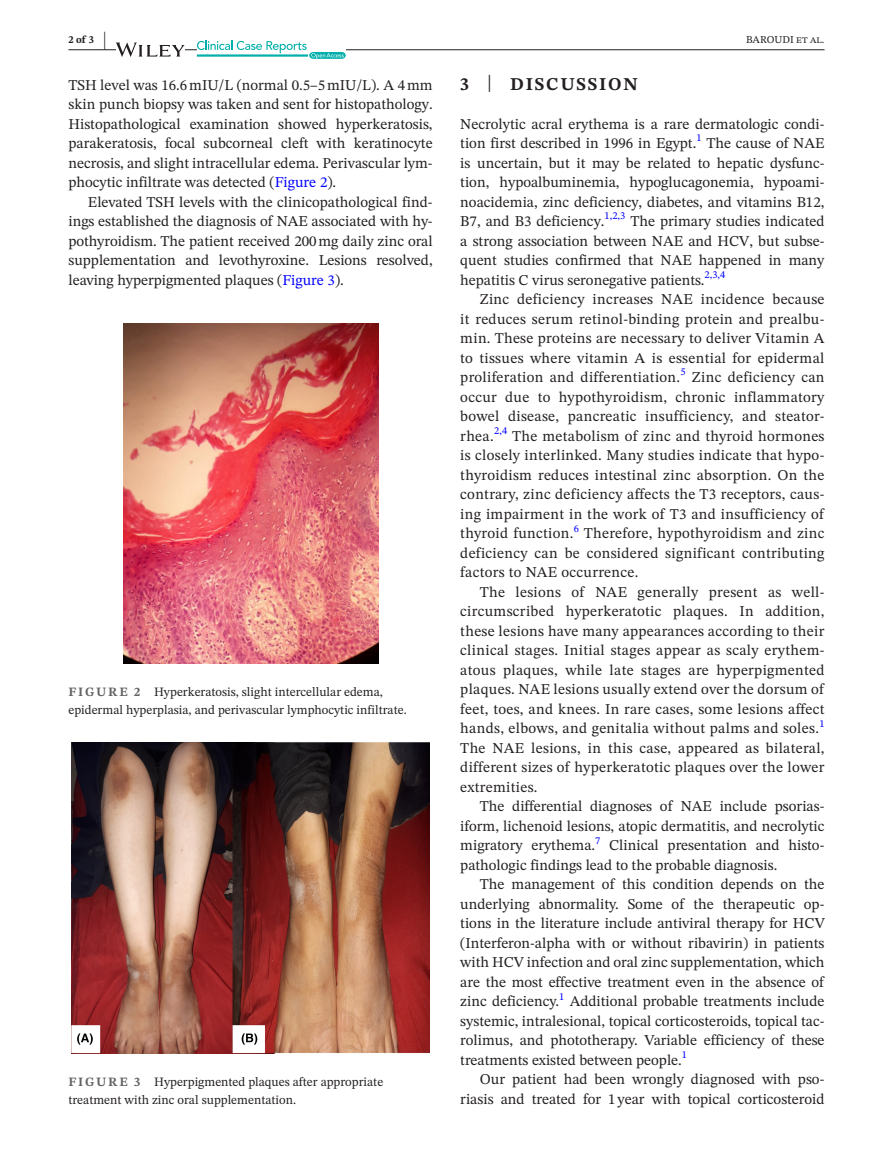
<style>
.page{position:relative;width:893px;height:1174px;background:#fff}
.page>*{position:absolute;margin:0;border:0;box-sizing:border-box;transform-origin:0 0}
.t1{font:700 18px "STIX Two Text";letter-spacing:.1em;color:#231f20}
.t2{font:15px/19.5px "STIX Two Text";color:#231f20;text-align:justify}
.t3{font:12.75px/18px "STIX Two Text";color:#231f20}
.t4{font:10.5px "STIX Two Text";color:#00f}
.t5{font:10.5px "STIX Two Text";color:#231f20}
.t6{font:700 10.5px "STIX Two Text";color:#231f20}
.s1{font-size:21px}
.s2{color:#00f}
.s3{font-weight:400;font-size:23.7px}
.s4{font-weight:700;color:#636366}
</style>
<div class="page">
<hr style="left:68px;top:49px;width:756px;height:1px;background:#231f20">
<svg style="left:116px;top:43px;width:69px;height:14px"></svg>
<svg style="left:197px;top:41px;width:149px;height:18px"></svg>
<img style="left:123px;top:324px;width:255px;height:340px">
<div style="left:68px;top:742px;width:365px;height:311px;background:linear-gradient(to bottom,#fff,#fff)"></div>
<img style="left:72px;top:742px;width:357px;height:311px">
<p class="t6" style="left:68px;top:32px;width:39px">2 of 3 <span class="s1">|</span></p>
<p class="t5" style="left:746px;top:32px;width:80px">BAROUDI et al.</p>
<p class="t2" style="left:68px;top:75px;width:366px">TSH level was 16.6mIU/L (normal 0.5–5mIU/L). A 4mm skin punch biopsy was taken and sent for histopathology.<br>Histopathological examination showed hyperkeratosis, parakeratosis, focal subcorneal cleft with keratinocyte necrosis, and slight intracellular edema. Perivascular lym&shy;phocytic infiltrate was detected (<span class="s2">Figure 2</span>).</p>
<p class="t2" style="left:68px;top:192px;width:366px;text-indent:20px">Elevated TSH levels with the clinicopathological find&shy;ings established the diagnosis of NAE associated with hy&shy;pothyroidism. The patient received 200mg daily zinc oral supplementation and levothyroxine. Lesions resolved, leaving hyperpigmented plaques (<span class="s2">Figure 3</span>).</p>
<p class="t1" style="left:460px;top:71px;width:179px">3 <span class="s3">|</span> DISCUSSION</p>
<p class="t2" style="left:460px;top:114px;width:366px">Necrolytic acral erythema is a rare dermatologic condi&shy;tion first described in 1996 in Egypt.</p>
<p class="t4" style="left:696px;top:130px;width:7px">1</p>
<p class="t2" style="left:460px;top:133px;width:366px;text-indent:246px">The cause of NAE is uncertain, but it may be related to hepatic dysfunc&shy;tion, hypoalbuminemia, hypoglucagonemia, hypoami&shy;noacidemia, zinc deficiency, diabetes, and vitamins B12, B7, and B3 deficiency.</p>
<p class="t4" style="left:605px;top:208px;width:22px">1,2,3</p>
<p class="t2" style="left:460px;top:211px;width:366px;text-indent:170px">The primary studies indicated a strong association between NAE and HCV, but subse&shy;quent studies confirmed that NAE happened in many hepatitis C virus seronegative patients.</p>
<p class="t4" style="left:705px;top:267px;width:22px">2,3,4</p>
<p class="t2" style="left:460px;top:289px;width:366px;text-indent:20px">Zinc deficiency increases NAE incidence because it reduces serum retinol-binding protein and prealbu&shy;min. These proteins are necessary to deliver Vitamin A to tissues where vitamin A is essential for epidermal proliferation and differentiation.</p>
<p class="t4" style="left:681px;top:364px;width:7px">5</p>
<p class="t2" style="left:460px;top:367px;width:366px;text-indent:232px">Zinc deficiency can occur due to hypothyroidism, chronic inflammatory bowel disease, pancreatic insufficiency, and steator&shy;rhea.</p>
<p class="t4" style="left:494px;top:423px;width:15px">2,4</p>
<p class="t2" style="left:460px;top:426px;width:366px;text-indent:52px">The metabolism of zinc and thyroid hormones is closely interlinked. Many studies indicate that hypo&shy;thyroidism reduces intestinal zinc absorption. On the contrary, zinc deficiency affects the T3 receptors, caus&shy;ing impairment in the work of T3 and insufficiency of thyroid function.</p>
<p class="t4" style="left:574px;top:520px;width:7px">6</p>
<p class="t2" style="left:460px;top:523px;width:366px;text-indent:124px">Therefore, hypothyroidism and zinc deficiency can be considered significant contributing factors to NAE occurrence.</p>
<p class="t2" style="left:460px;top:582px;width:366px;text-indent:20px">The lesions of NAE generally present as well&shy;circumscribed hyperkeratotic plaques. In addition, these lesions have many appearances according to their clinical stages. Initial stages appear as scaly erythem&shy;atous plaques, while late stages are hyperpigmented plaques. NAE lesions usually extend over the dorsum of feet, toes, and knees. In rare cases, some lesions affect hands, elbows, and genitalia without palms and soles.</p>
<p class="t3" style="left:68px;top:683px;width:340px"><span class="s4">FIGURE 2</span> Hyperkeratosis, slight intercellular edema, epidermal hyperplasia, and perivascular lymphocytic infiltrate.</p>
<p class="t4" style="left:819px;top:715px;width:7px">1</p>
<p class="t2" style="left:460px;top:738px;width:366px">The NAE lesions, in this case, appeared as bilateral, different sizes of hyperkeratotic plaques over the lower extremities.</p>
<p class="t2" style="left:460px;top:796px;width:366px;text-indent:20px">The differential diagnoses of NAE include psorias&shy;iform, lichenoid lesions, atopic dermatitis, and necrolytic migratory erythema.</p>
<p class="t4" style="left:595px;top:832px;width:7px">7</p>
<p class="t2" style="left:460px;top:835px;width:366px;text-indent:149px">Clinical presentation and histo&shy;pathologic findings lead to the probable diagnosis.</p>
<p class="t2" style="left:460px;top:874px;width:366px;text-indent:20px">The management of this condition depends on the underlying abnormality. Some of the therapeutic op&shy;tions in the literature include antiviral therapy for HCV (Interferon-alpha with or without ribavirin) in patients with HCV infection and oral zinc supplementation, which are the most effective treatment even in the absence of zinc deficiency.</p>
<p class="t4" style="left:559px;top:988px;width:7px">1</p>
<p class="t2" style="left:460px;top:991px;width:366px;text-indent:109px">Additional probable treatments include systemic, intralesional, topical corticosteroids, topical tac&shy;rolimus, and phototherapy. Variable efficiency of these treatments existed between people.</p>
<p class="t4" style="left:682px;top:1047px;width:7px">1</p>
<p class="t2" style="left:460px;top:1069px;width:366px;text-align:right">Our patient had been wrongly diagnosed with pso&shy;riasis and treated for 1 year with topical corticosteroid</p>
<p class="t3" style="left:68px;top:1072px;width:316px"><span class="s4">FIGURE 3</span> Hyperpigmented plaques after appropriate treatment with zinc oral supplementation.</p>
</div>
